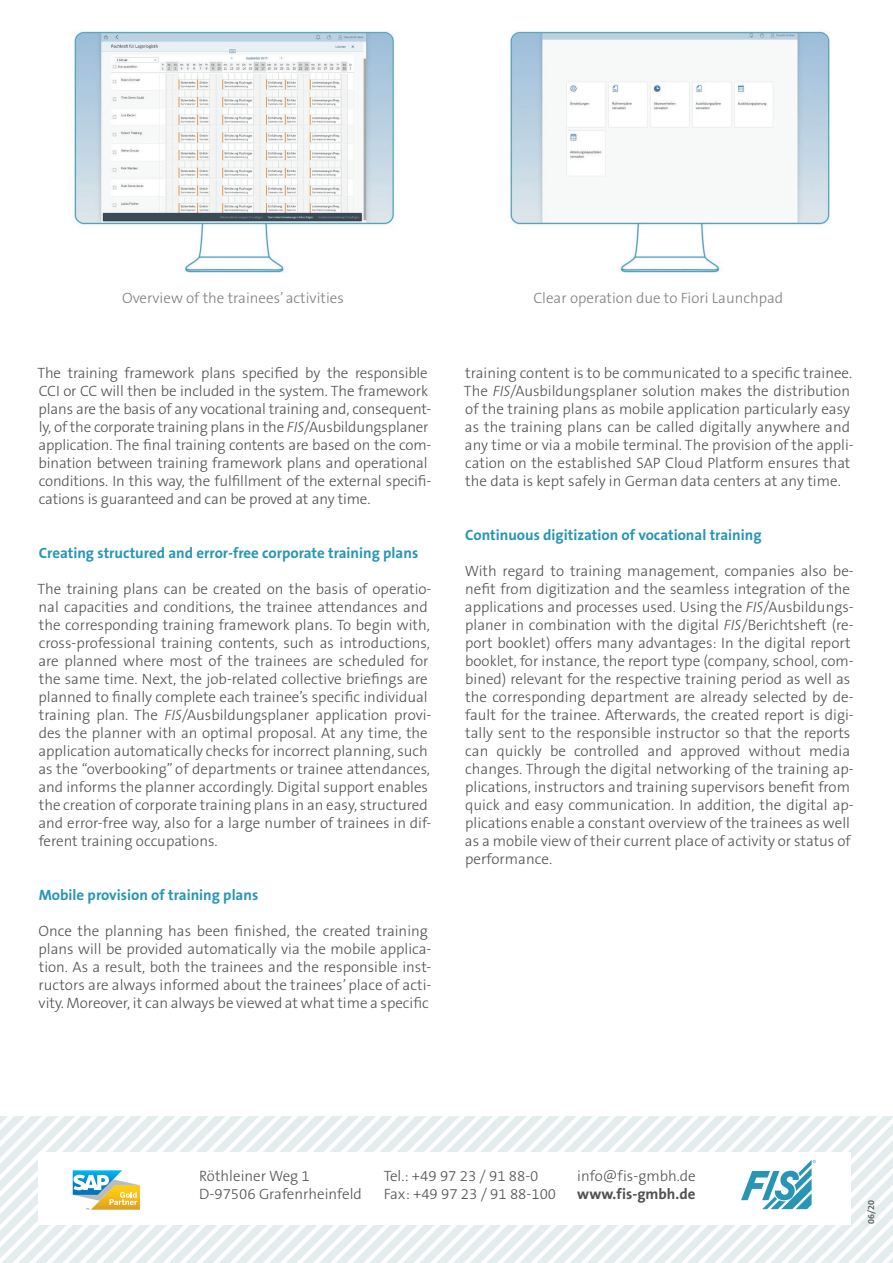
<style>
.page{position:relative;width:893px;height:1263px;background:#fff}
.page>*{position:absolute;margin:0;border:0;box-sizing:border-box;transform-origin:0 0}
.Fließtext__Text{font:300 15px/18px "The Sans B3";color:#4f5152}
.Fließtext__Text-2{font:700 15px "The Sans B7";color:#2995b4}
.Aufzählung__Text{font:300 15px "The Sans B3";color:#7d7f7f}
.t1{font:700 15px "The Sans B7";color:#4f5152}
.t2{font:600 9px "The Sans B6";color:#4f5152}
.s1{font-style:italic}
</style>
<div class="page">
<svg style="left:0;top:1116px;width:893px;height:147px"></svg>
<img style="left:74px;top:31px;width:320px;height:241px">
<img style="left:510px;top:31px;width:320px;height:241px">
<p class="Aufzählung__Text" style="left:122px;top:290px;width:223px">Overview of the trainees’ activities</p>
<p class="Aufzählung__Text" style="left:533px;top:290px;width:251px">Clear operation due to Fiori Launchpad</p>
<p class="Fließtext__Text" style="left:37px;top:364px;width:396px">The training framework plans specified by the responsible CCI or CC will then be included in the system. The framework plans are the basis of any vocational training and, consequent&shy;ly, of the corporate training plans in the <span class="s1">FIS</span>/Ausbildungsplaner application. The final training contents are based on the com&shy;bination between training framework plans and operational conditions. In this way, the fulfillment of the external specifi&shy;cations is guaranteed and can be proved at any time.</p>
<p class="Fließtext__Text-2" style="left:39px;top:545px;width:381px">Creating structured and error-free corporate training plans</p>
<p class="Fließtext__Text" style="left:37px;top:580px;width:396px">The training plans can be created on the basis of operatio&shy;nal capacities and conditions, the trainee attendances and the corresponding training framework plans. To begin with, cross-professional training contents, such as introductions, are planned where most of the trainees are scheduled for the same time. Next, the job-related collective briefings are planned to finally complete each trainee’s specific individual training plan. The <span class="s1">FIS</span>/Ausbildungsplaner application provi&shy;des the planner with an optimal proposal. At any time, the application automatically checks for incorrect planning, such as the “overbooking” of departments or trainee attendances, and informs the planner accordingly. Digital support enables the creation of corporate training plans in an easy, structured and error-free way, also for a large number of trainees in dif&shy;ferent training occupations.</p>
<p class="Fließtext__Text-2" style="left:39px;top:887px;width:221px">Mobile provision of training plans</p>
<p class="Fließtext__Text" style="left:39px;top:922px;width:394px">Once the planning has been finished, the created training plans will be provided automatically via the mobile applica&shy;tion. As a result, both the trainees and the responsible inst&shy;ructors are always informed about the trainees’ place of acti&shy;vity. Moreover, it can always be viewed at what time a specific</p>
<p class="Fließtext__Text" style="left:464px;top:364px;width:391px">training content is to be communicated to a specific trainee.<br>The <span class="s1">FIS</span>/Ausbildungsplaner solution makes the distribution of the training plans as mobile application particularly easy as the training plans can be called digitally anywhere and any time or via a mobile terminal. The provision of the appli&shy;cation on the established SAP Cloud Platform ensures that the data is kept safely in German data centers at any time.</p>
<p class="Fließtext__Text-2" style="left:465px;top:527px;width:298px">Continuous digitization of vocational training</p>
<p class="Fließtext__Text" style="left:465px;top:562px;width:391px">With regard to training management, companies also be&shy;nefit from digitization and the seamless integration of the applications and processes used. Using the <span class="s1">FIS</span>/Ausbildungs&shy;planer in combination with the digital <span class="s1">FIS</span>/Berichtsheft (re&shy;port booklet) offers many advantages: In the digital report booklet, for instance, the report type (company, school, com&shy;bined) relevant for the respective training period as well as the corresponding department are already selected by de&shy;fault for the trainee. Afterwards, the created report is digi&shy;tally sent to the responsible instructor so that the reports can quickly be controlled and approved without media changes. Through the digital networking of the training ap&shy;plications, instructors and training supervisors benefit from quick and easy communication. In addition, the digital ap&shy;plications enable a constant overview of the trainees as well as a mobile view of their current place of activity or status of performance.</p>
<p class="Fließtext__Text" style="left:199px;top:1168px;width:112px">Röthleiner Weg 1</p>
<p class="Fließtext__Text" style="left:384px;top:1168px;width:156px">Tel.: +49 97 23 / 91 88-0</p>
<p class="Fließtext__Text" style="left:577px;top:1168px;width:120px">info@fis-gmbh.de</p>
<p class="Fließtext__Text" style="left:199px;top:1186px;width:164px">D-97506 Grafenrheinfeld</p>
<p class="Fließtext__Text" style="left:384px;top:1186px;width:174px">Fax: +49 97 23 / 91 88-100</p>
<p class="t1" style="left:577px;top:1186px;width:120px">www.fis-gmbh.de</p>
<p class="t2" style="left:866px;top:1224px;width:25px;rotate:-90deg">06/20</p>
</div>
